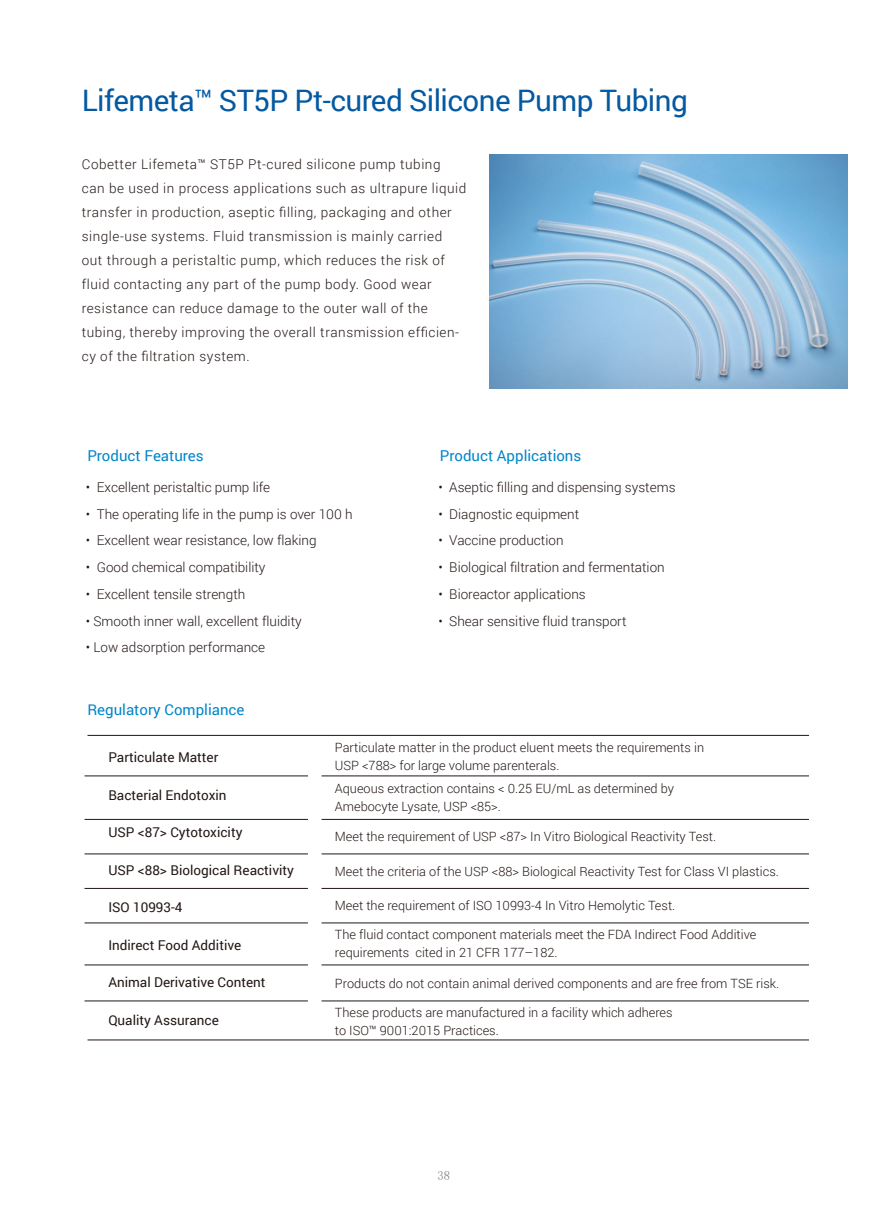
<style>
.page{position:relative;width:893px;height:1212px;background:#fff}
.page>*{position:absolute;margin:0;border:0;box-sizing:border-box;transform-origin:0 0}
.t1{font:29.55px "Roboto";letter-spacing:-.02em;color:#0459a1}
.t2{font:15px "Roboto";color:#0086ca}
.t3{font:300 13.5px/24px "Roboto";letter-spacing:.03em;color:#221815}
.t4{font:300 13.5px "Roboto";color:#221815}
.t5{font:13.5px "Roboto";color:#221815}
.t6{font:300 12.75px/18px "Roboto";color:#221815}
.t7{font:12.6px "Alibaba Pu Hui Ti L";color:#807f80}
</style>
<div class="page">
<hr style="left:88px;top:735px;width:721px;height:1px;background:#221815">
<hr style="left:88px;top:1039px;width:721px;height:1px;background:#221815">
<hr style="left:322px;top:776px;width:487px;height:1px;background:#221815">
<hr style="left:322px;top:819px;width:487px;height:1px;background:#221815">
<hr style="left:322px;top:854px;width:487px;height:1px;background:#221815">
<hr style="left:322px;top:888px;width:487px;height:1px;background:#221815">
<hr style="left:322px;top:923px;width:487px;height:1px;background:#221815">
<hr style="left:322px;top:965px;width:487px;height:1px;background:#221815">
<hr style="left:322px;top:1001px;width:487px;height:1px;background:#221815">
<hr style="left:85px;top:776px;width:223px;height:1px;background:#221815">
<hr style="left:85px;top:819px;width:223px;height:1px;background:#221815">
<hr style="left:85px;top:854px;width:223px;height:1px;background:#221815">
<hr style="left:85px;top:888px;width:223px;height:1px;background:#221815">
<hr style="left:85px;top:923px;width:223px;height:1px;background:#221815">
<hr style="left:85px;top:965px;width:223px;height:1px;background:#221815">
<hr style="left:85px;top:1001px;width:223px;height:1px;background:#221815">
<img style="left:490px;top:155px;width:358px;height:233px">
<h1 class="t1" style="left:82px;top:80px;width:607px">Lifemeta™ ST5P Pt-cured Silicone Pump Tubing</h1>
<p class="t3" style="left:82px;top:152px;width:386px">Cobetter Lifemeta™ ST5P Pt-cured silicone pump tubing can be used in process applications such as ultrapure liquid transfer in production, aseptic filling, packaging and other single-use systems. Fluid transmission is mainly carried<br>out through a peristaltic pump, which reduces the risk of fluid contacting any part of the pump body. Good wear resistance can reduce damage to the outer wall of the tubing, thereby improving the overall transmission efficien&shy;cy of the filtration system.</p>
<p class="t2" style="left:87px;top:445px;width:118px">Product Features</p>
<p class="t4" style="left:86px;top:478px;width:186px">• Excellent peristaltic pump life</p>
<p class="t4" style="left:86px;top:505px;width:268px">• The operating life in the pump is over 100 h</p>
<p class="t4" style="left:86px;top:531px;width:232px">• Excellent wear resistance, low flaking</p>
<p class="t4" style="left:86px;top:558px;width:181px">• Good chemical compatibility</p>
<p class="t4" style="left:86px;top:585px;width:161px">• Excellent tensile strength</p>
<p class="t4" style="left:86px;top:611px;width:217px">• Smooth inner wall, excellent fluidity</p>
<p class="t4" style="left:86px;top:638px;width:181px">• Low adsorption performance</p>
<p class="t2" style="left:87px;top:699px;width:159px">Regulatory Compliance</p>
<p class="t2" style="left:440px;top:445px;width:143px">Product Applications</p>
<p class="t4" style="left:438px;top:478px;width:239px">• Aseptic filling and dispensing systems</p>
<p class="t4" style="left:438px;top:505px;width:142px">• Diagnostic equipment</p>
<p class="t4" style="left:438px;top:531px;width:127px">• Vaccine production</p>
<p class="t4" style="left:438px;top:558px;width:228px">• Biological filtration and fermentation</p>
<p class="t4" style="left:438px;top:585px;width:149px">• Bioreactor applications</p>
<p class="t4" style="left:438px;top:611px;width:190px">• Shear sensitive fluid transport</p>
<p class="t5" style="left:108px;top:748px;width:112px">Particulate Matter</p>
<p class="t5" style="left:108px;top:785px;width:120px">Bacterial Endotoxin</p>
<p class="t5" style="left:108px;top:823px;width:136px">USP &lt;87&gt; Cytotoxicity</p>
<p class="t5" style="left:108px;top:860px;width:187px">USP &lt;88&gt; Biological Reactivity</p>
<p class="t5" style="left:108px;top:898px;width:76px">ISO 10993-4</p>
<p class="t5" style="left:108px;top:935px;width:134px">Indirect Food Additive</p>
<p class="t5" style="left:108px;top:973px;width:159px">Animal Derivative Content</p>
<p class="t5" style="left:108px;top:1010px;width:112px">Quality Assurance</p>
<p class="t6" style="left:335px;top:738px;width:371px">Particulate matter in the product eluent meets the requirements in<br>USP &lt;788&gt; for large volume parenterals.</p>
<p class="t6" style="left:335px;top:779px;width:341px">Aqueous extraction contains &lt; 0.25 EU/mL as determined by<br>Amebocyte Lysate, USP &lt;85&gt;.</p>
<p class="t6" style="left:335px;top:827px;width:383px">Meet the requirement of USP &lt;87&gt; In Vitro Biological Reactivity Test.</p>
<p class="t6" style="left:335px;top:861px;width:445px">Meet the criteria of the USP &lt;88&gt; Biological Reactivity Test for Class VI plastics.</p>
<p class="t6" style="left:335px;top:896px;width:342px">Meet the requirement of ISO 10993-4 In Vitro Hemolytic Test.</p>
<p class="t6" style="left:335px;top:924px;width:423px">The fluid contact component materials meet the FDA Indirect Food Additive requirements cited in 21 CFR 177–182.</p>
<p class="t6" style="left:335px;top:974px;width:446px">Products do not contain animal derived components and are free from TSE risk.</p>
<p class="t6" style="left:335px;top:1002px;width:339px">These products are manufactured in a facility which adheres to ISO™ 9001:2015 Practices.</p>
<p class="t7" style="left:438px;top:1169px;width:14px">38</p>
</div>
